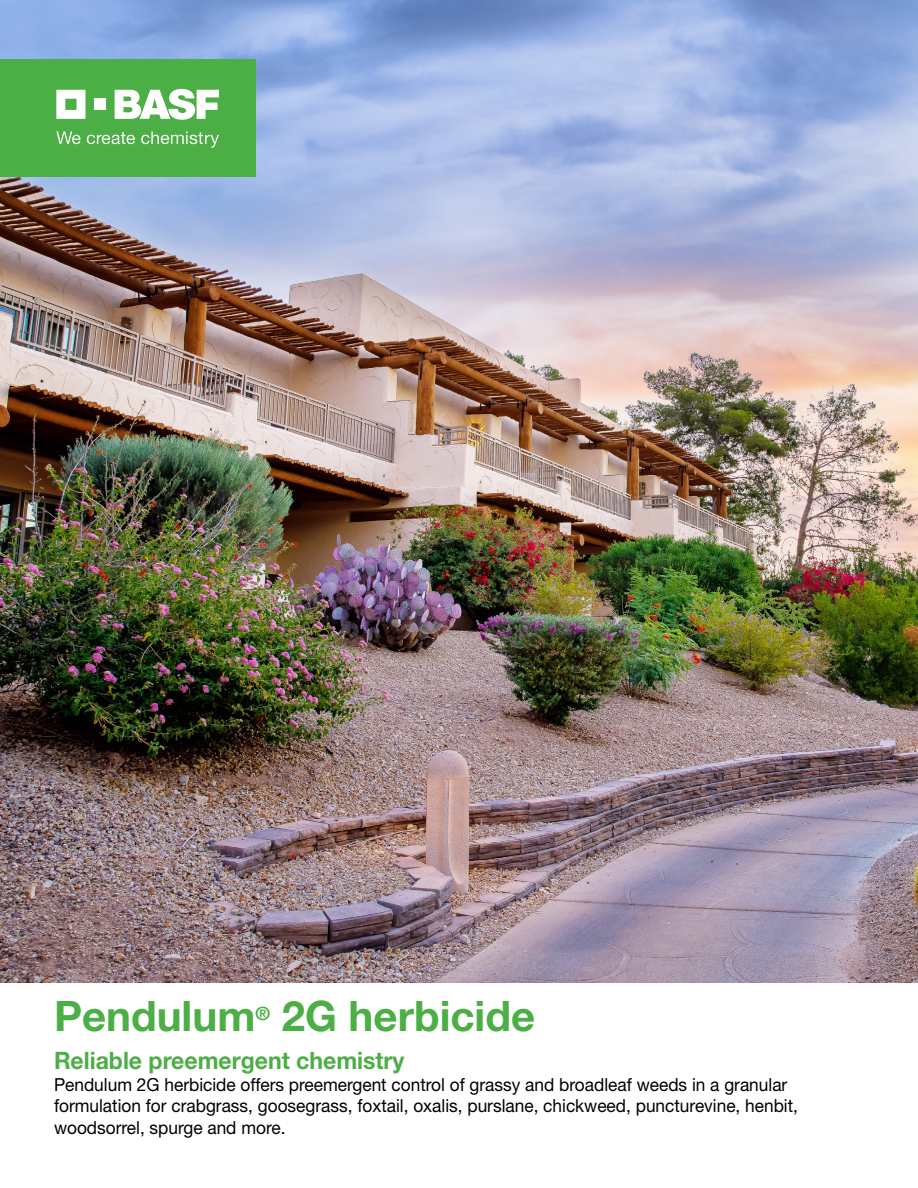
<style>
.page{position:relative;width:918px;height:1188px;background:#fff}
.page>*{position:absolute;margin:0;border:0;box-sizing:border-box;transform-origin:0 0}
.t1{font:700 42px "Helvetica Neue LT Std";color:#4caf45}
.t2{font:700 24px "Helvetica Neue LT Std";color:#4caf45;scale:.96 1}
.t3{font:700 18.3px "Helvetica Neue LT Std";color:#4caf45}
.t4{font:18px/21.6px "Helvetica Neue LT Std";color:#000;scale:.96 1}
</style>
<div class="page">
<img style="left:0;top:0;width:918px;height:982px">
<div style="left:0;top:60px;width:255px;height:117px;background:#4caf45"></div>
<svg style="left:56px;top:90px;width:29px;height:29px"></svg>
<div style="left:94px;top:99px;width:12px;height:11px;background:#fff"></div>
<svg style="left:115px;top:89px;width:104px;height:31px"></svg>
<svg style="left:56px;top:131px;width:25px;height:13px"></svg>
<svg style="left:87px;top:132px;width:48px;height:12px"></svg>
<svg style="left:141px;top:131px;width:78px;height:17px"></svg>
<h1 class="t1" style="left:54px;top:990px;width:203px">Pendulum</h1>
<p class="t3" style="left:255px;top:1002px;width:16px">®</p>
<h1 class="t1" style="left:282px;top:990px;width:255px">2G herbicide</h1>
<h2 class="t2" style="left:54px;top:1046px;width:367px">Reliable preemergent chemistry</h2>
<p class="t4" style="left:54px;top:1073px;width:777px">Pendulum 2G herbicide offers preemergent control of grassy and broadleaf weeds in a granular formulation for crabgrass, goosegrass, foxtail, oxalis, purslane, chickweed, puncturevine, henbit, woodsorrel, spurge and more.</p>
</div>
